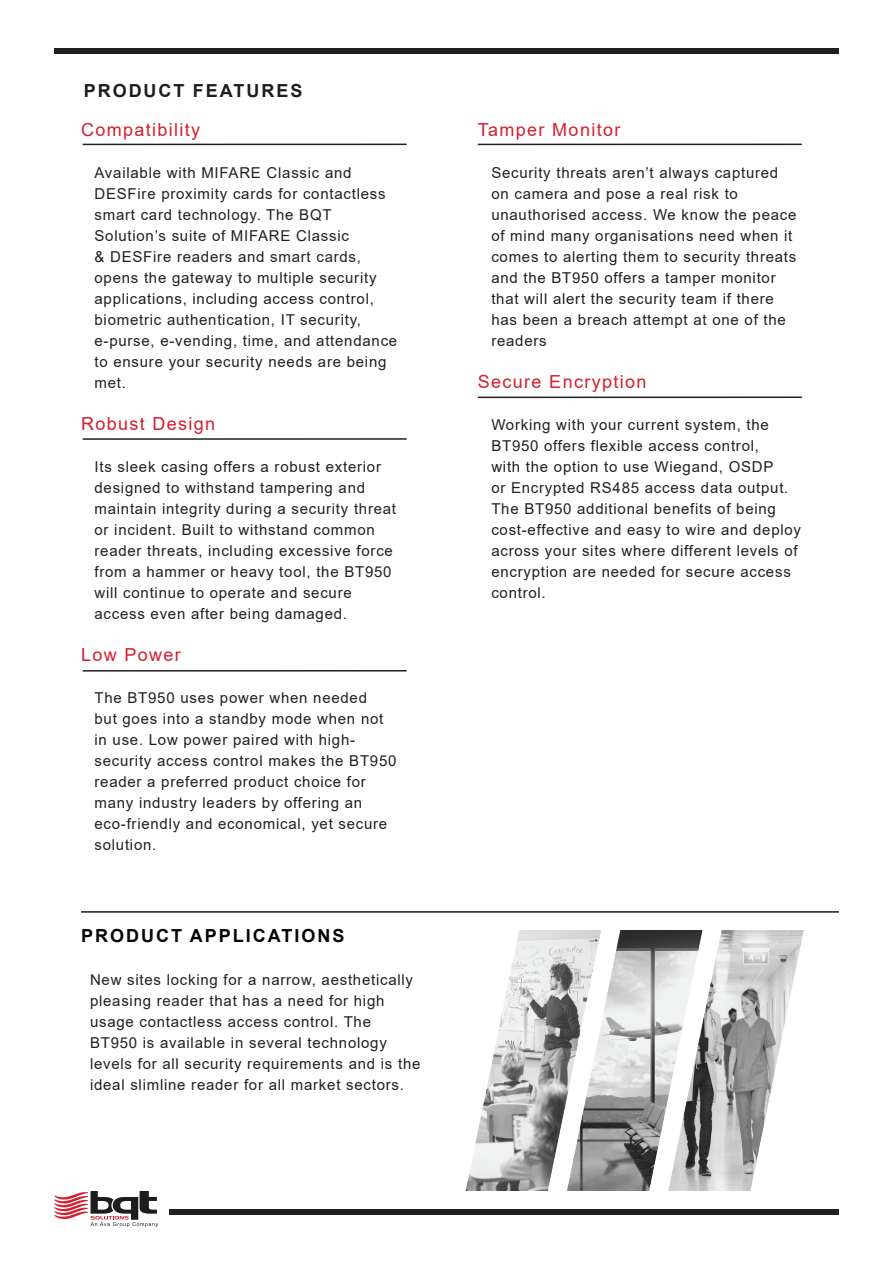
<style>
.page{position:relative;width:893px;height:1263px;background:#fff}
.page>*{position:absolute;margin:0;border:0;box-sizing:border-box;transform-origin:0 0}
.t1{font:18px "Arial";letter-spacing:.075em;color:#d51f30}
.t2{font:700 18px "Arial";letter-spacing:.11em;color:#040503}
.t3{font:700 18px "Arial";letter-spacing:.11em;color:#1c1d1c}
.t4{font:15px/21px "Arial";letter-spacing:.05em;color:#231f20}
</style>
<div class="page">
<div style="left:169px;top:1209px;width:670px;height:6px;background:#231f20"></div>
<svg style="left:54px;top:1191px;width:104px;height:36px"></svg>
<div style="left:54px;top:48px;width:785px;height:6px;background:#231f20"></div>
<hr style="left:83px;top:144px;width:324px;height:1px;background:#231f20">
<hr style="left:83px;top:438px;width:324px;height:2px;background:#231f20">
<hr style="left:83px;top:670px;width:324px;height:1px;background:#231f20">
<hr style="left:478px;top:144px;width:324px;height:1px;background:#231f20">
<hr style="left:478px;top:396px;width:324px;height:2px;background:#231f20">
<hr style="left:81px;top:911px;width:758px;height:2px;background:#1c1d1c">
<img style="left:465px;top:930px;width:339px;height:260px">
<p class="t3" style="left:84px;top:78px;width:220px">PRODUCT FEATURES</p>
<p class="t1" style="left:81px;top:117px;width:121px">Compatibility</p>
<p class="t4" style="left:94px;top:162px;width:304px">Available with MIFARE Classic and DESFire proximity cards for contactless smart card technology. The BQT Solution’s suite of MIFARE Classic<br>&amp; DESFire readers and smart cards, opens the gateway to multiple security applications, including access control, biometric authentication, IT security, e-purse, e-vending, time, and attendance to ensure your security needs are being met.</p>
<p class="t1" style="left:81px;top:411px;width:136px">Robust Design</p>
<p class="t4" style="left:94px;top:456px;width:303px">Its sleek casing offers a robust exterior designed to withstand tampering and maintain integrity during a security threat or incident. Built to withstand common reader threats, including excessive force from a hammer or heavy tool, the BT950 will continue to operate and secure access even after being damaged.</p>
<p class="t1" style="left:81px;top:642px;width:101px">Low Power</p>
<p class="t4" style="left:94px;top:687px;width:303px">The BT950 uses power when needed<br>but goes into a standby mode when not in use. Low power paired with high&shy;security access control makes the BT950 reader a preferred product choice for many industry leaders by offering an eco-friendly and economical, yet secure solution.</p>
<p class="t2" style="left:81px;top:923px;width:264px">PRODUCT APPLICATIONS</p>
<p class="t4" style="left:90px;top:969px;width:332px">New sites locking for a narrow, aesthetically pleasing reader that has a need for high usage contactless access control. The BT950 is available in several technology levels for all security requirements and is the ideal slimline reader for all market sectors.</p>
<p class="t1" style="left:478px;top:117px;width:144px">Tamper Monitor</p>
<p class="t4" style="left:491px;top:162px;width:307px">Security threats aren’t always captured on camera and pose a real risk to unauthorised access. We know the peace of mind many organisations need when it comes to alerting them to security threats and the BT950 offers a tamper monitor that will alert the security team if there has been a breach attempt at one of the readers</p>
<p class="t1" style="left:478px;top:369px;width:170px">Secure Encryption</p>
<p class="t4" style="left:491px;top:414px;width:311px">Working with your current system, the BT950 offers flexible access control,<br>with the option to use Wiegand, OSDP<br>or Encrypted RS485 access data output.<br>The BT950 additional benefits of being cost-effective and easy to wire and deploy across your sites where different levels of encryption are needed for secure access control.</p>
</div>
